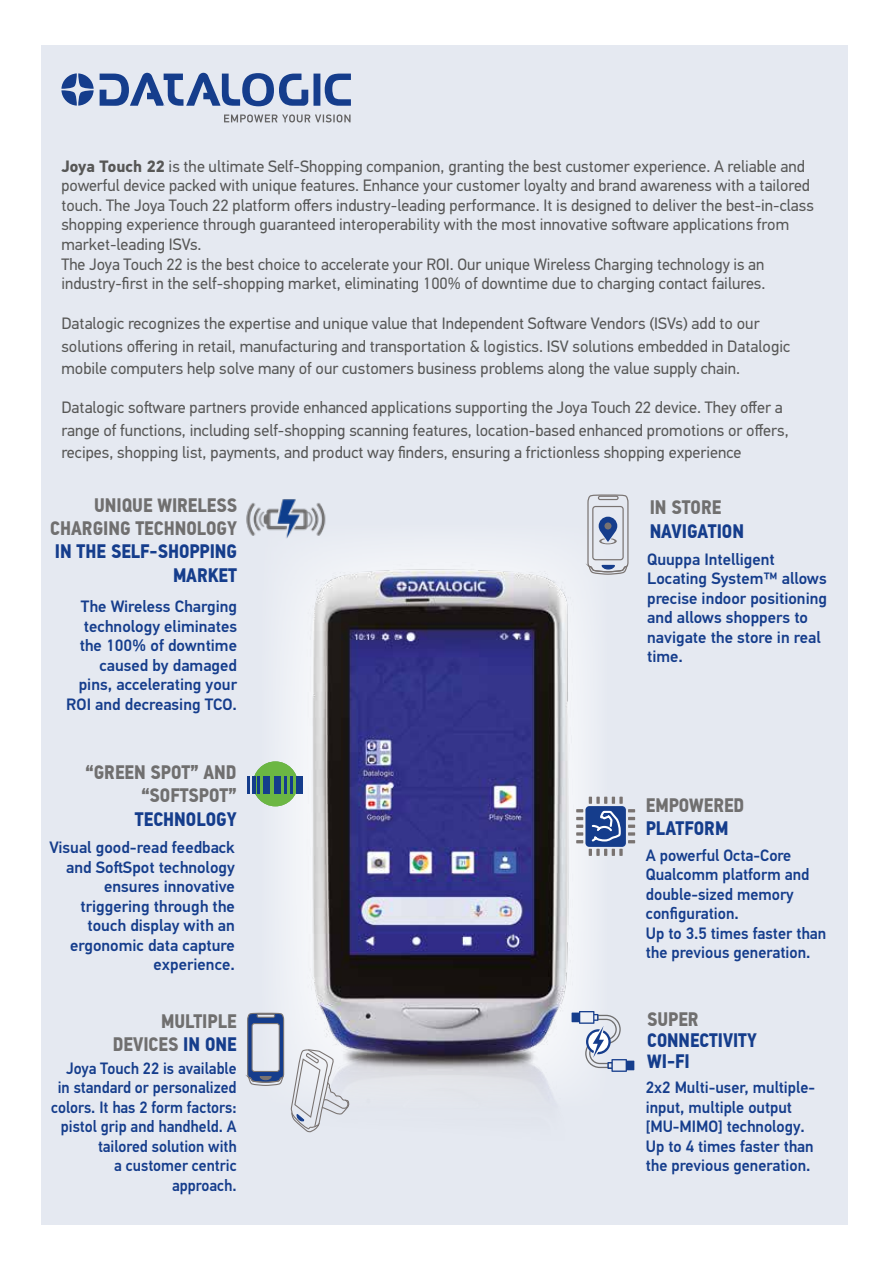
<style>
.page{position:relative;width:893px;height:1263px;background:#fff}
.page>*{position:absolute;margin:0;border:0;box-sizing:border-box;transform-origin:0 0}
.t1{font:700 19.5px/23.4px "PF Din Text Cond Pro";color:#706f6f;text-align:right}
.t2{font:700 19.5px/23.4px "PF Din Text Cond Pro";color:#153d8c;text-align:right}
.t3{font:16.5px/19.5px "PF Din Text Pro";color:#575756}
.t4{font:500 16.5px/19.5px "PF Din Text Pro";color:#153d8c}
.t5{font:500 16.5px/19.5px "PF Din Text Pro";color:#153d8c;text-align:right;scale:.94 1}
.s1{font-weight:700}
.s2{color:#153d8c}
</style>
<div class="page">
<div style="left:41px;top:46px;width:807px;height:1179px;background:#e5e9f1"></div>
<img style="left:274px;top:555px;width:310px;height:544px">
<svg style="left:100px;top:73px;width:251px;height:33px"></svg>
<svg style="left:61px;top:73px;width:33px;height:33px"></svg>
<svg style="left:224px;top:114px;width:127px;height:8px"></svg>
<img style="left:246px;top:499px;width:80px;height:39px">
<div style="left:585px;top:806px;width:41px;height:41px;background:#153d8c;border-radius:4px"></div>
<svg style="left:589px;top:849px;width:34px;height:7px"></svg>
<svg style="left:576px;top:809px;width:7px;height:34px"></svg>
<svg style="left:589px;top:797px;width:46px;height:46px"></svg>
<svg style="left:247px;top:761px;width:51px;height:45px"></svg>
<div style="left:297px;top:776px;width:6px;height:17px;background:#153d8c"></div>
<svg style="left:587px;top:494px;width:42px;height:81px"></svg>
<div style="left:604px;top:522px;width:7px;height:7px;background:#797371;border-radius:50%"></div>
<svg style="left:247px;top:1011px;width:103px;height:122px"></svg>
<svg style="left:572px;top:1011px;width:62px;height:61px"></svg>
<p class="t3" style="left:61px;top:157px;width:754px"><span class="s1">Joya Touch 22</span> is the ultimate Self-Shopping companion, granting the best customer experience. A reliable and powerful device packed with unique features. Enhance your customer loyalty and brand awareness with a tailored touch. The Joya Touch 22 platform offers industry-leading performance. It is designed to deliver the best-in-class shopping experience through guaranteed interoperability with the most innovative software applications from market-leading ISVs.<br>The Joya Touch 22 is the best choice to accelerate your ROI. Our unique Wireless Charging technology is an industry-first in the self-shopping market, eliminating 100% of downtime due to charging contact failures.</p>
<p class="t3" style="left:61px;top:312px;width:730px;line-height:22.5px">Datalogic recognizes the expertise and unique value that Independent Software Vendors (ISVs) add to our solutions offering in retail, manufacturing and transportation &amp; logistics. ISV solutions embedded in Datalogic mobile computers help solve many of our customers business problems along the value supply chain.</p>
<p class="t3" style="left:61px;top:396px;width:729px;line-height:22.5px">Datalogic software partners provide enhanced applications supporting the Joya Touch 22 device. They offer a range of functions, including self-shopping scanning features, location-based enhanced promotions or offers, recipes, shopping list, payments, and product way finders, ensuring a frictionless shopping experience</p>
<p class="t1" style="left:50px;top:494px;width:188px">UNIQUE WIRELESS<br>CHARGING TECHNOLOGY</p>
<p class="t2" style="left:55px;top:540px;width:184px">IN THE SELF-SHOPPING<br>MARKET</p>
<p class="t4" style="left:66px;top:597px;width:172px;text-align:right">The Wireless Charging technology eliminates the 100% of downtime caused by damaged pins, accelerating your<br>ROI and decreasing TCO.</p>
<p class="t1" style="left:86px;top:761px;width:152px">“GREEN SPOT” AND “SOFTSPOT”</p>
<p class="t2" style="left:135px;top:808px;width:103px">TECHNOLOGY</p>
<p class="t4" style="left:49px;top:838px;width:187px;text-align:right">Visual good-read feedback and SoftSpot technology ensures innovative triggering through the touch display with an ergonomic data capture experience.</p>
<p class="t1" style="left:113px;top:1009px;width:125px">MULTIPLE<br>DEVICES <span class="s2">IN ONE</span></p>
<p class="t5" style="left:51px;top:1059px;width:199px">Joya Touch 22 is available in standard or personalized colors. It has 2 form factors: pistol grip and handheld. A tailored solution with<br>a customer centric approach.</p>
<p class="t1" style="left:650px;top:496px;width:73px">IN STORE</p>
<p class="t2" style="left:650px;top:519px;width:96px">NAVIGATION</p>
<p class="t4" style="left:647px;top:549px;width:181px">Quuppa Intelligent<br>Locating System™ allows precise indoor positioning and allows shoppers to navigate the store in real time.</p>
<p class="t1" style="left:646px;top:794px;width:100px">EMPOWERED</p>
<p class="t2" style="left:646px;top:817px;width:84px">PLATFORM</p>
<p class="t4" style="left:646px;top:845px;width:182px">A powerful Octa-Core<br>Qualcomm platform and double-sized memory configuration.<br>Up to 3.5 times faster than the previous generation.</p>
<p class="t1" style="left:647px;top:1008px;width:53px">SUPER</p>
<p class="t2" style="left:647px;top:1030px;width:111px;line-height:21px;text-align:left">CONNECTIVITY<br>WI-FI</p>
<p class="t4" style="left:646px;top:1078px;width:171px">2x2 Multi-user, multiple&shy;input, multiple output [MU-MIMO] technology.<br>Up to 4 times faster than the previous generation.</p>
</div>
